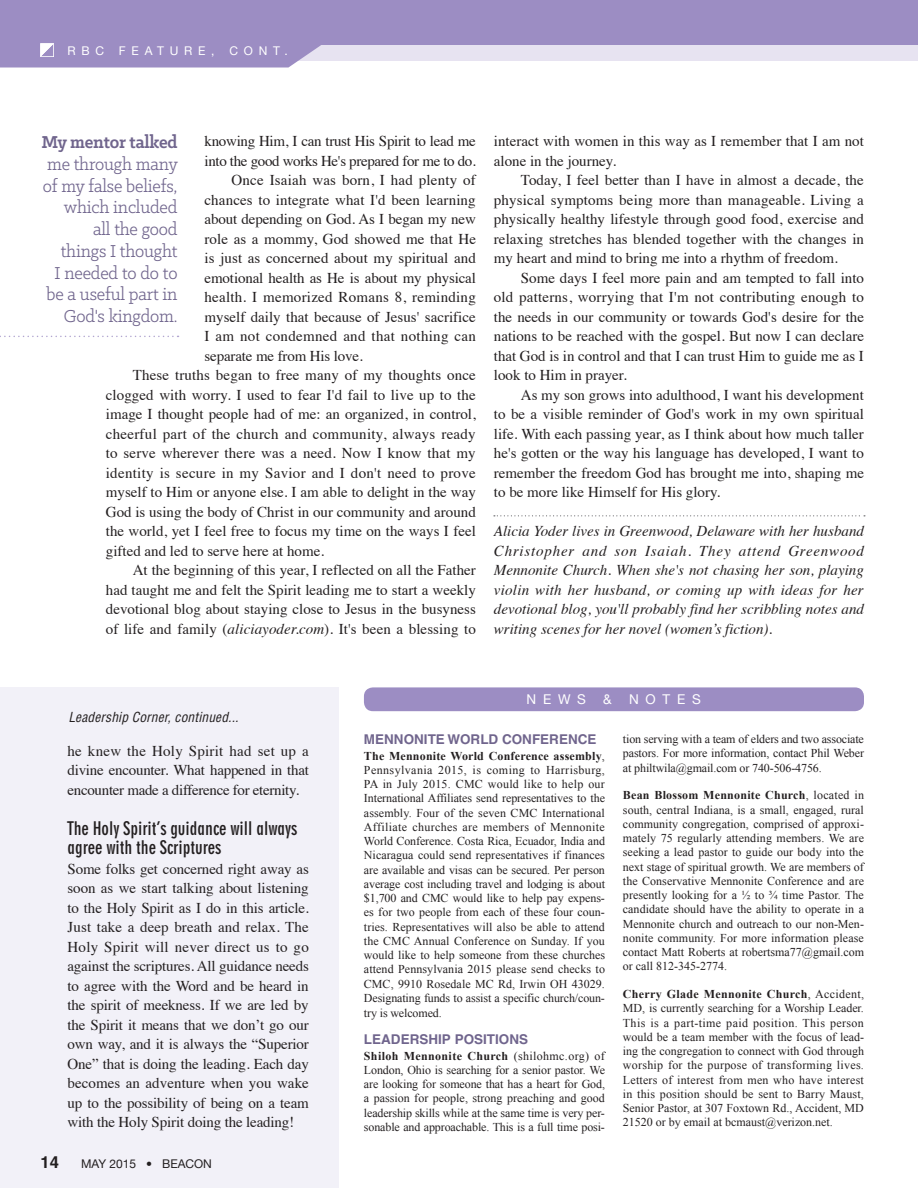
<style>
.page{position:relative;width:918px;height:1188px;background:#fff}
.page>*{position:absolute;margin:0;border:0;box-sizing:border-box;transform-origin:0 0}
.Body_Text{font:19.5px/21.8px "Klinic Slab";letter-spacing:-.01em;color:#70658d;text-align:right;scale:.95 1}
.Body_Text-2{font:18px/19.5px "Geometric 706 BT Bold Condensed B";color:#231f20}
.Page_Numbers{font:700 16.5px "Helvetica";color:#231f20}
.Body_Text-3{font:15px/19.5px "Times";color:#231f20;text-align:justify}
.Body_Text-4{font:italic 15px/19.5px "Times";color:#231f20;text-align:justify}
.Body_Text-5{font:15px/19.5px "Times";letter-spacing:-.02em;color:#231f20}
.N_N_Headings{font:700 13.5px "Helvetica";color:#70658d}
.Body_Text-6{font:italic condensed 13.5px "Helvetica";letter-spacing:.01em;color:#231f20}
.t1{font:13.5px "Helvetica Neue";letter-spacing:.5em;color:#fff}
.N_N_Headings-2{font:12px/14.2px "Times New Roman";letter-spacing:-.01em;color:#231f20;text-align:justify}
.t2{font:12px "Helvetica Neue";letter-spacing:.48em;color:#fff}
.Sidebar_Text{font:12px "Helvetica Neue";color:#231f20}
.s1{font-weight:700}
.s2{font-style:italic}
</style>
<div class="page">
<div style="left:0;top:687px;width:339px;height:501px;background:#f2f1f8"></div>
<div style="left:364px;top:687px;width:500px;height:24px;background:#9c8dc3;border-radius:9px"></div>
<svg style="left:0;top:336px;width:179px;height:1px"></svg>
<svg style="left:494px;top:515px;width:371px;height:1px"></svg>
<svg style="left:0;top:0;width:918px;height:68px;background:#aea2ce"></svg>
<svg style="left:40px;top:43px;width:14px;height:14px"></svg>
<p class="t2" style="left:68px;top:43px;width:222px">RBC FEATURE, CONT.</p>
<p class="Body_Text" style="left:41px;top:131px;width:145px"><span class="s1">My mentor talked </span>me through many of my false beliefs, which included<br>all the good<br>things I thought<br>I needed to do to be a useful part in<br>God's kingdom.</p>
<p class="Body_Text-5" style="left:205px;top:130px;width:273px">knowing Him, I can trust His Spirit to lead me into the good works He's prepared for me to do.</p>
<p class="Body_Text-3" style="left:205px;top:169px;width:273px;text-indent:27px">Once Isaiah was born, I had plenty of chances to integrate what I'd been learning about depending on God. As I began my new role as a mommy, God showed me that He is just as concerned about my spiritual and emotional health as He is about my physical health. I memorized Romans 8, reminding myself daily that because of Jesus' sacrifice I am not condemned and that nothing can separate me from His love.</p>
<p class="Body_Text-3" style="left:106px;top:364px;width:372px;text-indent:27px">These truths began to free many of my thoughts once clogged with worry. I used to fear I'd fail to live up to the image I thought people had of me: an organized, in control, cheerful part of the church and community, always ready to serve wherever there was a need. Now I know that my identity is secure in my Savior and I don't need to prove myself to Him or anyone else. I am able to delight in the way God is using the body of Christ in our community and around the world, yet I feel free to focus my time on the ways I feel gifted and led to serve here at home.</p>
<p class="Body_Text-3" style="left:106px;top:559px;width:372px;text-indent:27px">At the beginning of this year, I reflected on all the Father had taught me and felt the Spirit leading me to start a weekly devotional blog about staying close to Jesus in the busyness of life and family (<span class="s2">aliciayoder.com</span>). It's been a blessing to</p>
<p class="Body_Text-3" style="left:494px;top:130px;width:372px">interact with women in this way as I remember that I am not alone in the journey.</p>
<p class="Body_Text-3" style="left:494px;top:169px;width:372px;text-indent:27px">Today, I feel better than I have in almost a decade, the physical symptoms being more than manageable. Living a physically healthy lifestyle through good food, exercise and relaxing stretches has blended together with the changes in my heart and mind to bring me into a rhythm of freedom.</p>
<p class="Body_Text-3" style="left:494px;top:267px;width:372px;text-indent:27px">Some days I feel more pain and am tempted to fall into old patterns, worrying that I'm not contributing enough to the needs in our community or towards God's desire for the nations to be reached with the gospel. But now I can declare that God is in control and that I can trust Him to guide me as I look to Him in prayer.</p>
<p class="Body_Text-3" style="left:494px;top:384px;width:372px;text-indent:27px">As my son grows into adulthood, I want his development to be a visible reminder of God's work in my own spiritual life. With each passing year, as I think about how much taller he's gotten or the way his language has developed, I want to remember the freedom God has brought me into, shaping me to be more like Himself for His glory.</p>
<p class="Body_Text-4" style="left:494px;top:521px;width:372px">Alicia Yoder lives in Greenwood, Delaware with her husband Christopher and son Isaiah. They attend Greenwood Mennonite Church. When she's not chasing her son, playing violin with her husband, or coming up with ideas for her devotional blog, you'll probably find her scribbling notes and writing scenes for her novel (women’s fiction).</p>
<p class="Body_Text-6" style="left:68px;top:709px;width:172px">Leadership Corner, continued...</p>
<p class="t1" style="left:527px;top:691px;width:61px">NEWS</p>
<p class="t1" style="left:603px;top:691px;width:10px">&amp;</p>
<p class="t1" style="left:629px;top:691px;width:73px">NOTES</p>
<p class="Body_Text-3" style="left:68px;top:740px;width:243px">he knew the Holy Spirit had set up a divine encounter. What happened in that encounter made a difference for eternity.</p>
<p class="Body_Text-2" style="left:68px;top:818px;width:231px">The Holy Spirit’s guidance will always agree with the Scriptures</p>
<p class="Body_Text-3" style="left:68px;top:857px;width:243px">Some folks get concerned right away as soon as we start talking about listening to the Holy Spirit as I do in this article.<br>Just take a deep breath and relax. The Holy Spirit will never direct us to go against the scriptures. All guidance needs to agree with the Word and be heard in the spirit of meekness. If we are led by the Spirit it means that we don’t go our own way, and it is always the “Superior One” that is doing the leading. Each day becomes an adventure when you wake up to the possibility of being on a team with the Holy Spirit doing the leading!</p>
<p class="Page_Numbers" style="left:40px;top:1153px;width:20px">14</p>
<p class="Sidebar_Text" style="left:81px;top:1157px;width:132px">MAY 2015 • BEACON</p>
<p class="N_N_Headings" style="left:364px;top:731px;width:234px">MENNONITE WORLD CONFERENCE</p>
<p class="N_N_Headings-2" style="left:364px;top:748px;width:243px"><span class="s1">The Mennonite World Conference assembly</span>, Pennsylvania 2015, is coming to Harrisburg, PA in July 2015. CMC would like to help our International Affiliates send representatives to the assembly. Four of the seven CMC International Affiliate churches are members of Mennonite World Conference. Costa Rica, Ecuador, India and Nicaragua could send representatives if finances are available and visas can be secured. Per person average cost including travel and lodging is about $1,700 and CMC would like to help pay expens&shy;es for two people from each of these four coun&shy;tries. Representatives will also be able to attend the CMC Annual Conference on Sunday. If you would like to help someone from these churches attend Pennsylvania 2015 please send checks to CMC, 9910 Rosedale MC Rd, Irwin OH 43029.<br>Designating funds to assist a specific church/coun&shy;try is welcomed.</p>
<p class="N_N_Headings" style="left:364px;top:1031px;width:166px">LEADERSHIP POSITIONS</p>
<p class="N_N_Headings-2" style="left:364px;top:1048px;width:243px"><span class="s1">Shiloh Mennonite Church</span> (shilohmc.org) of London, Ohio is searching for a senior pastor. We are looking for someone that has a heart for God, a passion for people, strong preaching and good leadership skills while at the same time is very per&shy;sonable and approachable. This is a full time posi-</p>
<p class="N_N_Headings-2" style="left:623px;top:732px;width:243px">tion serving with a team of elders and two associate pastors. For more information, contact Phil Weber at philtwila@gmail.com or 740-506-4756.</p>
<p class="N_N_Headings-2" style="left:623px;top:788px;width:243px"><span class="s1">Bean Blossom Mennonite Church</span>, located in south, central Indiana, is a small, engaged, rural community congregation, comprised of approxi&shy;mately 75 regularly attending members. We are seeking a lead pastor to guide our body into the next stage of spiritual growth. We are members of the Conservative Mennonite Conference and are presently looking for a ½ to ¾ time Pastor. The candidate should have the ability to operate in a Mennonite church and outreach to our non-Men&shy;nonite community. For more information please contact Matt Roberts at robertsma77@gmail.com or call 812-345-2774.</p>
<p class="N_N_Headings-2" style="left:623px;top:987px;width:243px"><span class="s1">Cherry Glade Mennonite Church</span>, Accident, MD, is currently searching for a Worship Leader.<br>This is a part-time paid position. This person would be a team member with the focus of lead&shy;ing the congregation to connect with God through worship for the purpose of transforming lives.<br>Letters of interest from men who have interest in this position should be sent to Barry Maust, Senior Pastor, at 307 Foxtown Rd., Accident, MD 21520 or by email at bcmaust@verizon.net.</p>
</div>
